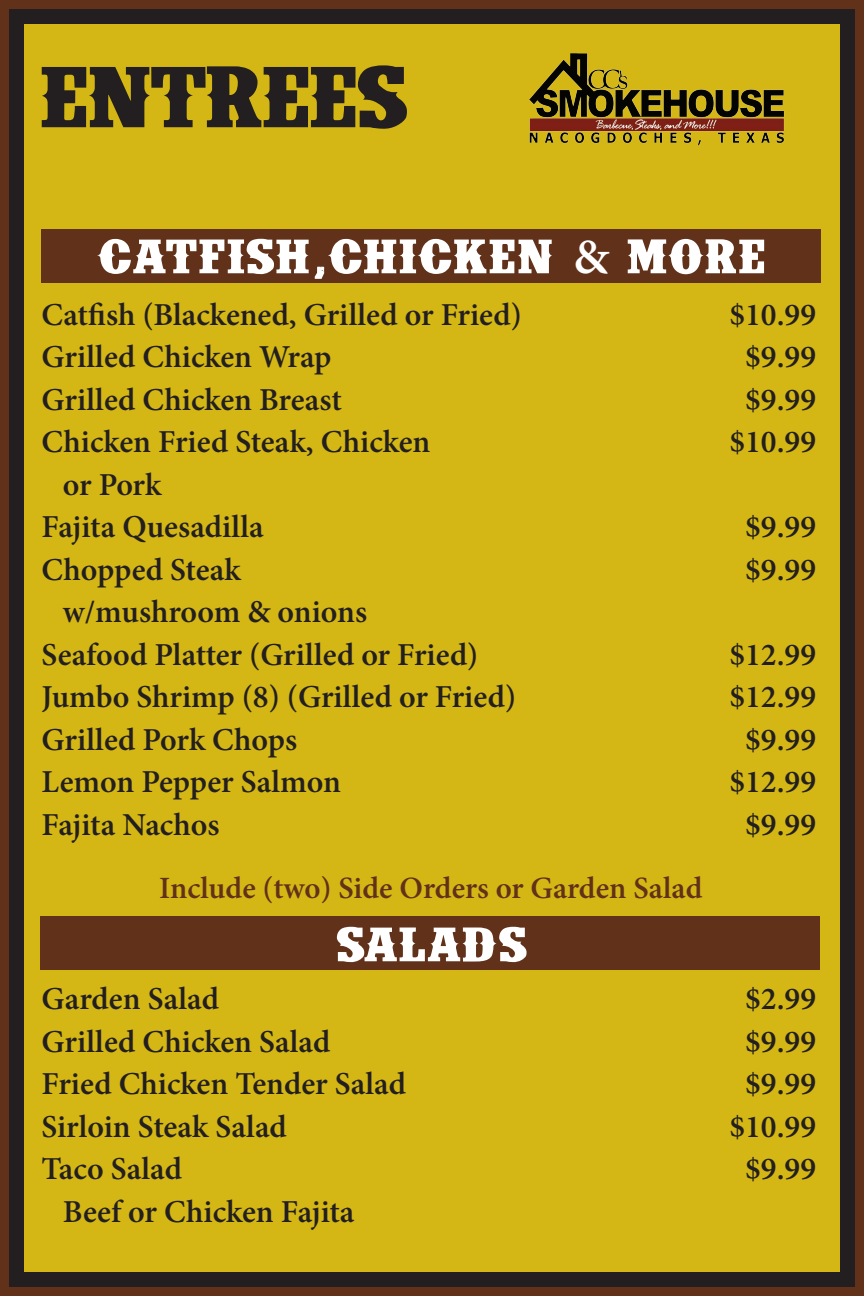
<style>
.page{position:relative;width:864px;height:1296px;background:#61311a}
.page>*{position:absolute;margin:0;border:0;box-sizing:border-box;transform-origin:0 0}
.t1{font:700 121px "IFCINSANERODEOBOLD";color:#231f20}
.t2{font:700 67.5px "IFCINSANERODEOBOLD";letter-spacing:.03em;color:#fff}
.t3{font:600 32px "Minion Pro";color:#231f20}
.t4{font:600 31px "Minion Pro";color:#61311a}
.s1{font-family:"Cowboy Cadaver";font-weight:400}
.s2{font-family:"Minion Pro";font-weight:600;font-size:49.5px}
</style>
<div class="page">
<div style="left:16px;top:16px;width:832px;height:1264px;background:#d4b714"></div>
<div style="left:9px;top:9px;width:846px;height:1278px;border:15px solid #231f20"></div>
<img style="left:529px;top:53px;width:256px;height:93px">
<div style="left:42px;top:229px;width:779px;height:53px;background:#61311a"></div>
<div style="left:41px;top:916px;width:779px;height:54px;background:#61311a"></div>
<p class="t1" style="left:41px;top:42px;width:368px">ENTREES</p>
<p class="t2" style="left:98px;top:226px;width:669px">CATFISH<span class="s1">,</span>CHICKEN <span class="s2">&amp;</span> MORE</p>
<p class="t3" style="left:42px;top:292px;width:482px">Catfish (Blackened, Grilled or Fried)</p>
<p class="t3" style="left:729px;top:292px;width:88px">$10.99</p>
<p class="t3" style="left:42px;top:335px;width:291px">Grilled Chicken Wrap</p>
<p class="t3" style="left:745px;top:335px;width:72px">$9.99</p>
<p class="t3" style="left:42px;top:377px;width:302px">Grilled Chicken Breast</p>
<p class="t3" style="left:745px;top:377px;width:72px">$9.99</p>
<p class="t3" style="left:42px;top:420px;width:390px">Chicken Fried Steak, Chicken</p>
<p class="t3" style="left:729px;top:420px;width:88px">$10.99</p>
<p class="t3" style="left:63px;top:462px;width:100px">or Pork</p>
<p class="t3" style="left:42px;top:505px;width:224px">Fajita Quesadilla</p>
<p class="t3" style="left:745px;top:505px;width:72px">$9.99</p>
<p class="t3" style="left:42px;top:547px;width:201px">Chopped Steak</p>
<p class="t3" style="left:745px;top:547px;width:72px">$9.99</p>
<p class="t3" style="left:63px;top:590px;width:306px">w/mushroom &amp; onions</p>
<p class="t3" style="left:42px;top:632px;width:438px">Seafood Platter (Grilled or Fried)</p>
<p class="t3" style="left:729px;top:632px;width:88px">$12.99</p>
<p class="t3" style="left:42px;top:675px;width:476px">Jumbo Shrimp (8) (Grilled or Fried)</p>
<p class="t3" style="left:729px;top:675px;width:88px">$12.99</p>
<p class="t3" style="left:42px;top:717px;width:257px">Grilled Pork Chops</p>
<p class="t3" style="left:745px;top:717px;width:72px">$9.99</p>
<p class="t3" style="left:42px;top:760px;width:301px">Lemon Pepper Salmon</p>
<p class="t3" style="left:729px;top:760px;width:88px">$12.99</p>
<p class="t3" style="left:42px;top:802px;width:179px">Fajita Nachos</p>
<p class="t3" style="left:745px;top:802px;width:72px">$9.99</p>
<p class="t4" style="left:159px;top:867px;width:545px">Include (two) Side Orders or Garden Salad</p>
<p class="t2" style="left:337px;top:914px;width:191px">SALADS</p>
<p class="t3" style="left:42px;top:977px;width:179px">Garden Salad</p>
<p class="t3" style="left:745px;top:977px;width:72px">$2.99</p>
<p class="t3" style="left:42px;top:1019px;width:290px">Grilled Chicken Salad</p>
<p class="t3" style="left:745px;top:1019px;width:72px">$9.99</p>
<p class="t3" style="left:42px;top:1062px;width:366px">Fried Chicken Tender Salad</p>
<p class="t3" style="left:745px;top:1062px;width:72px">$9.99</p>
<p class="t3" style="left:42px;top:1104px;width:247px">Sirloin Steak Salad</p>
<p class="t3" style="left:729px;top:1104px;width:88px">$10.99</p>
<p class="t3" style="left:42px;top:1147px;width:142px">Taco Salad</p>
<p class="t3" style="left:745px;top:1147px;width:72px">$9.99</p>
<p class="t3" style="left:63px;top:1189px;width:293px">Beef or Chicken Fajita</p>
</div>
